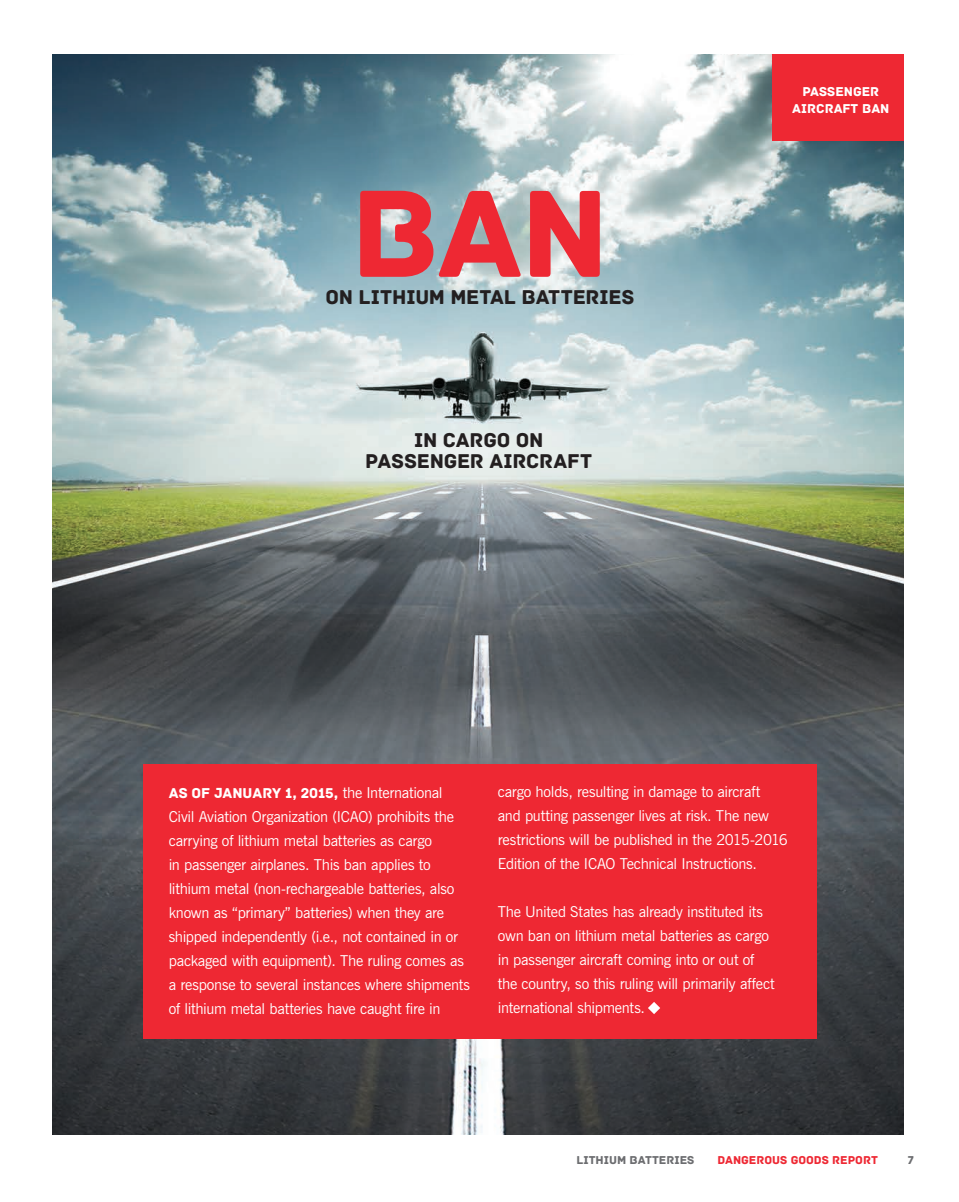
<style>
.page{position:relative;width:959px;height:1202px;background:#fff}
.page>*{position:absolute;margin:0;border:0;box-sizing:border-box;transform-origin:0 0}
.Body_Text{font:130.5px "Archive";color:#ee2833}
.Body_Text-2{font:21px/21px "Archive";letter-spacing:-.01em;color:#231f20;text-align:center}
.Body_Text-3{font:15px/24px "News Gothic";letter-spacing:-.015em;color:#fff}
.t1{font:13.5px "Archive";color:#fff}
.t2{font:12px "Archive";color:#ee2833}
.t3{font:12px "Archive";color:#6c6d70}
.s1{font-family:"Archive"}
</style>
<div class="page">
<img style="left:53px;top:54px;width:850px;height:1080px">
<div style="left:144px;top:764px;width:672px;height:275px;background:#ee2833"></div>
<svg style="left:648px;top:1002px;width:12px;height:12px"></svg>
<div style="left:772px;top:54px;width:131px;height:87px;background:#ee2833"></div>
<p class="Body_Text" style="left:350px;top:157px;width:260px">BAN</p>
<p class="Body_Text-2" style="left:325px;top:287px;width:310px">ON LITHIUM METAL BATTERIES</p>
<p class="Body_Text-2" style="left:365px;top:430px;width:228px">IN CARGO ON<br>PASSENGER AIRCRAFT</p>
<p class="t1" style="left:802px;top:84px;width:78px">PASSENGER</p>
<p class="t1" style="left:792px;top:100px;width:99px">AIRCRAFT BAN</p>
<p class="Body_Text-3" style="left:169px;top:780px;width:303px"><span class="s1">AS OF JANUARY 1, 2015,</span> the International Civil Aviation Organization (ICAO) prohibits the carrying of lithium metal batteries as cargo<br>in passenger airplanes. This ban applies to lithium metal (non-rechargeable batteries, also known as “primary” batteries) when they are shipped independently (i.e., not contained in or packaged with equipment). The ruling comes as a response to several instances where shipments of lithium metal batteries have caught fire in</p>
<p class="Body_Text-3" style="left:498px;top:780px;width:292px">cargo holds, resulting in damage to aircraft<br>and putting passenger lives at risk. The new restrictions will be published in the 2015-2016<br>Edition of the ICAO Technical Instructions.</p>
<p class="Body_Text-3" style="left:498px;top:900px;width:278px">The United States has already instituted its own ban on lithium metal batteries as cargo in passenger aircraft coming into or out of the country, so this ruling will primarily affect international shipments.</p>
<p class="t3" style="left:576px;top:1152px;width:120px">LITHIUM BATTERIES</p>
<p class="t2" style="left:717px;top:1152px;width:162px">DANGEROUS GOODS REPORT</p>
<p class="t3" style="left:907px;top:1152px;width:8px">7</p>
</div>
